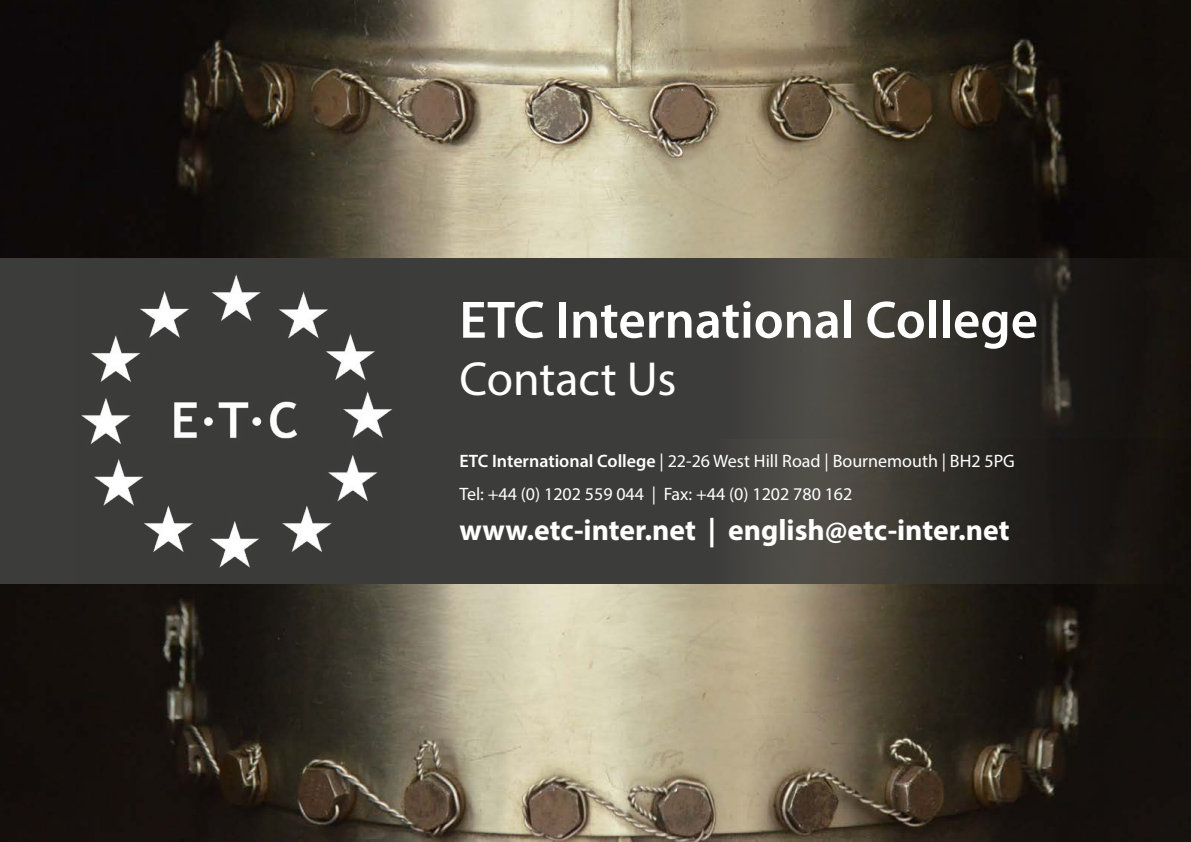
<style>
.page{position:relative;width:1191px;height:842px;background:#fff}
.page>*{position:absolute;margin:0;border:0;box-sizing:border-box;transform-origin:0 0}
.t1{font:600 53px "Myriad Pro";color:#fff}
.t2{font:48px "Myriad Pro";color:#fff}
.t3{font:700 29.6px "Myriad Pro";color:#fff}
.t4{font:18px/33.4px "Myriad Pro";color:#fff}
.s1{font-weight:600}
</style>
<div class="page">
<img style="left:0;top:0;width:1191px;height:842px">
<svg style="left:0;top:258px;width:1191px;height:181px;background:#363431"></svg>
<svg style="left:0;top:439px;width:1191px;height:145px;background:#363431"></svg>
<img style="left:74px;top:258px;width:325px;height:326px">
<h1 class="t1" style="left:459px;top:286px;width:580px">ETC International College</h1>
<h2 class="t2" style="left:459px;top:350px;width:219px">Contact Us</h2>
<p class="t4" style="left:459px;top:443px;width:557px"><span class="s1">ETC International College</span> | 22-26 West Hill Road | Bournemouth | BH2 5PG<br>Tel: +44 (0) 1202 559 044 | Fax: +44 (0) 1202 780 162</p>
<h3 class="t3" style="left:459px;top:510px;width:551px">www.etc-inter.net | english@etc-inter.net</h3>
</div>
